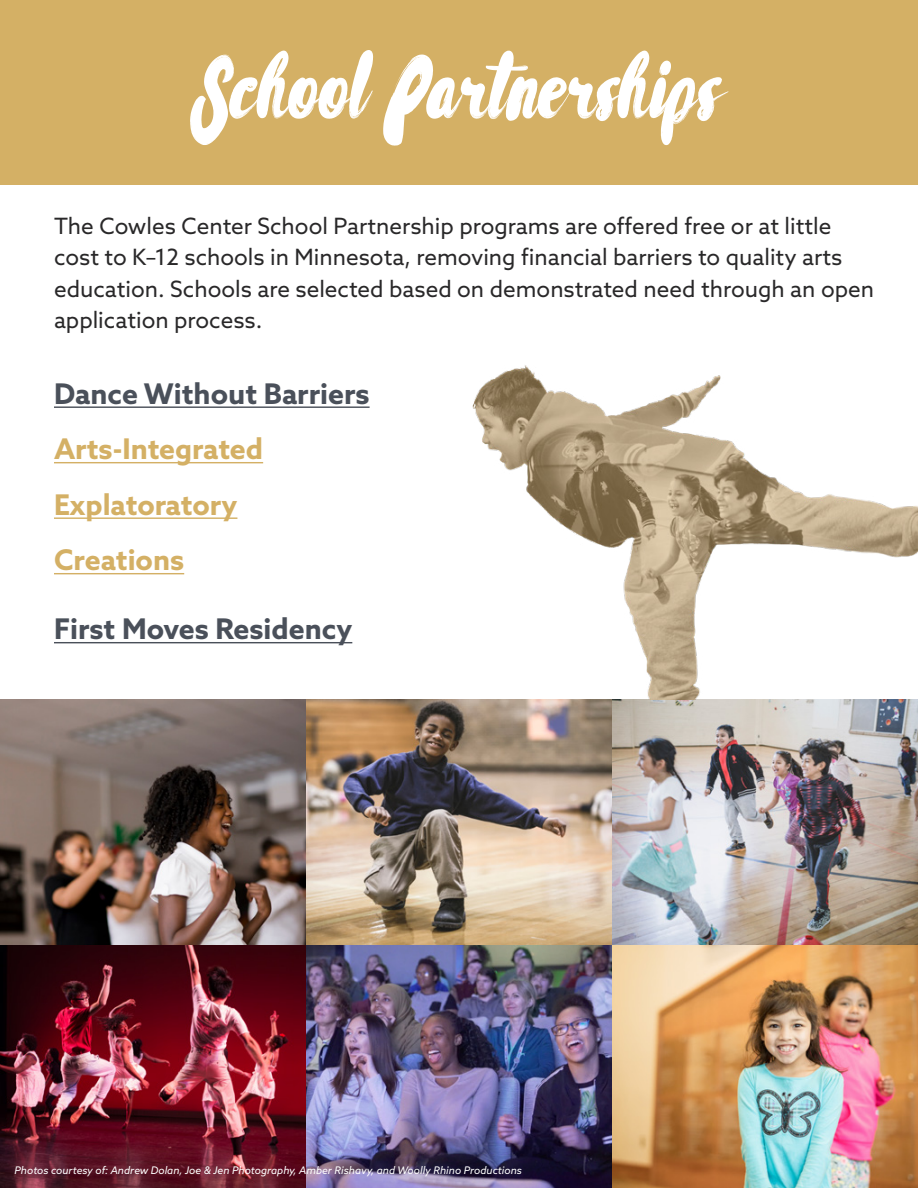
<style>
.page{position:relative;width:918px;height:1188px;background:#fff}
.page>*{position:absolute;margin:0;border:0;box-sizing:border-box;transform-origin:0 0}
.t1{font:105px "Rissa Typeface";color:#fff}
.t2{font:700 28.5px "Azo Sans";color:#4a505a}
.t3{font:700 28.5px/55.5px "Azo Sans";color:#d4b065}
.t4{font:22.5px/31.5px "Azo Sans";color:#292829}
.t5{font:italic 10.5px "Azo Sans";color:#fff}
</style>
<div class="page">
<div style="left:0;top:0;width:918px;height:185px;background:#d4b065"></div>
<hr style="left:54px;top:406px;width:316px;height:2px;background:#4a505a">
<hr style="left:54px;top:462px;width:209px;height:1px;background:#d4b065">
<hr style="left:54px;top:517px;width:183px;height:2px;background:#d4b065">
<hr style="left:54px;top:573px;width:130px;height:1px;background:#d4b065">
<hr style="left:54px;top:642px;width:298px;height:1px;background:#4a505a">
<img style="left:0;top:700px;width:918px;height:488px">
<img style="left:467px;top:365px;width:451px;height:335px">
<h1 class="t1" style="left:196px;top:50px;width:527px">School Partnerships</h1>
<p class="t4" style="left:54px;top:209px;width:822px">The Cowles Center School Partnership programs are offered free or at little cost to K–12 schools in Minnesota, removing financial barriers to quality arts education. Schools are selected based on demonstrated need through an open application process.</p>
<p class="t2" style="left:54px;top:375px;width:317px">Dance Without Barriers</p>
<p class="t3" style="left:54px;top:421px;width:211px">Arts-Integrated<br>Explatoratory<br>Creations</p>
<p class="t2" style="left:54px;top:610px;width:300px">First Moves Residency</p>
<p class="t5" style="left:14px;top:1164px;width:509px">Photos courtesy of: Andrew Dolan, Joe &amp; Jen Photography, Amber Rishavy, and Woolly Rhino Productions</p>
</div>
